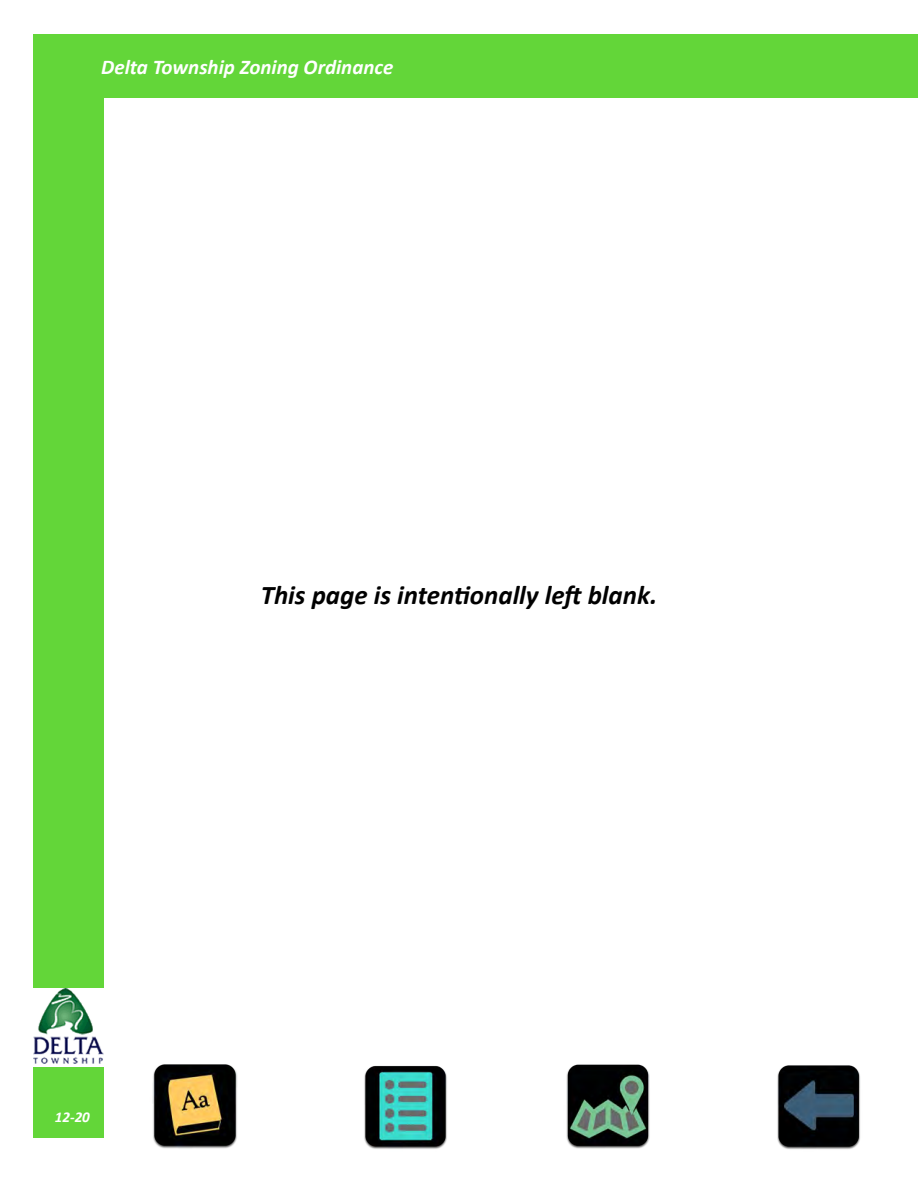
<style>
.page{position:relative;width:918px;height:1188px;background:#fff}
.page>*{position:absolute;margin:0;border:0;box-sizing:border-box;transform-origin:0 0}
.t1{font:italic 700 27px "Calibri";color:#000}
.t2{font:italic 700 21px "Calibri";color:#fff}
.t3{font:italic 700 15px "Calibri";color:#fff}
</style>
<div class="page">
<div style="left:33px;top:98px;width:71px;height:1040px;background:#63d639"></div>
<div style="left:33px;top:35px;width:885px;height:63px;background:#63d639"></div>
<div style="left:31px;top:988px;width:75px;height:78px;background:#fff"></div>
<img style="left:34px;top:988px;width:70px;height:75px">
<img style="left:777px;top:1065px;width:83px;height:84px">
<img style="left:566px;top:1064px;width:84px;height:85px">
<img style="left:152px;top:1064px;width:85px;height:85px">
<img style="left:364px;top:1065px;width:83px;height:84px">
<p class="t2" style="left:101px;top:54px;width:294px">Delta Township Zoning Ordinance</p>
<p class="t1" style="left:261px;top:578px;width:398px">This page is intentionally left blank.</p>
<p class="t3" style="left:55px;top:1107px;width:37px">12-20</p>
</div>
